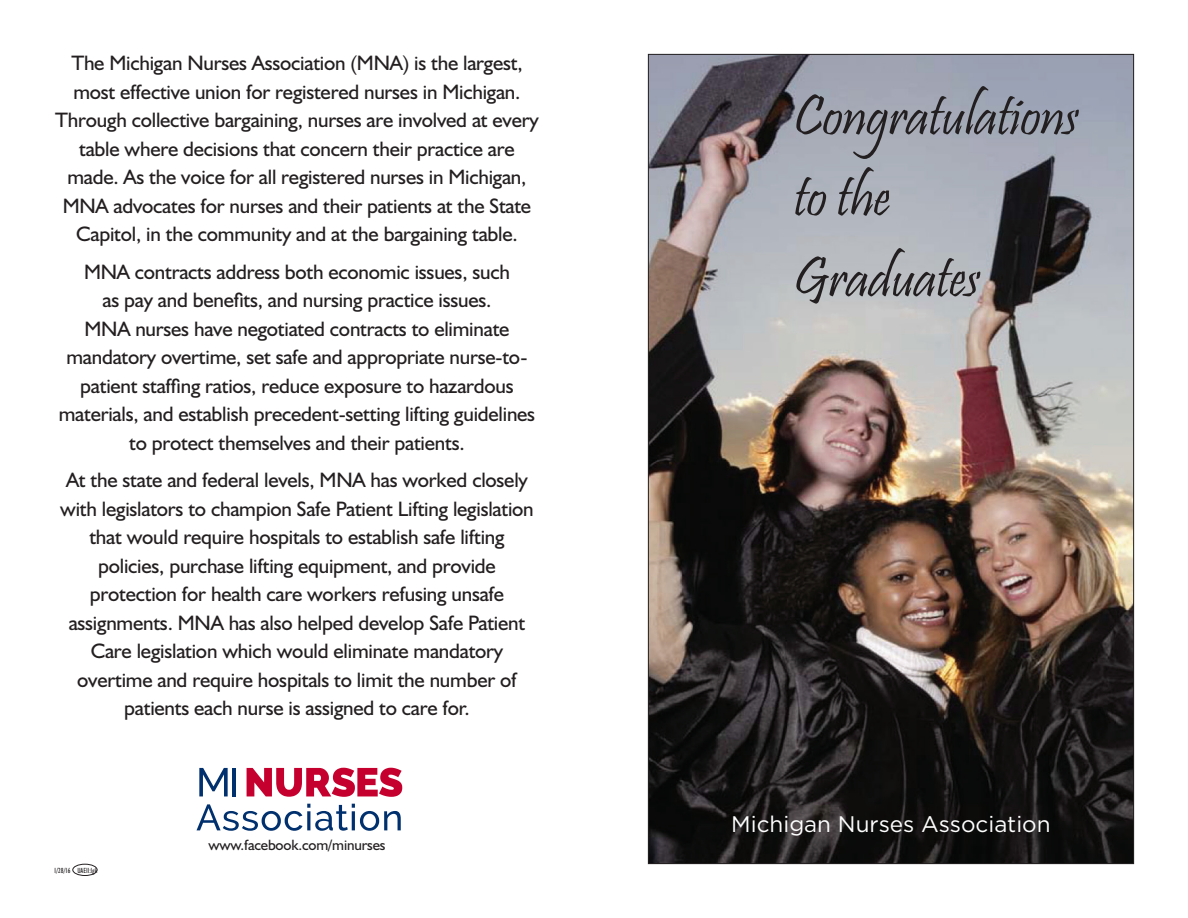
<style>
.page{position:relative;width:1188px;height:918px;background:#fff}
.page>*{position:absolute;margin:0;border:0;box-sizing:border-box;transform-origin:0 0}
.t1{font:58.5px/81px "Pristina";letter-spacing:-.01em;color:#231f20}
.t2{font:22.5px "Gotham";color:#fff}
.t3{font:21px/28.5px "Humanist 521 BT";letter-spacing:-.01em;color:#231f20;text-align:center}
.t4{font:15px "Humanist 521 BT";letter-spacing:-.01em;color:#231f20}
.t5{font:condensed 7.5px "Humanist 521 BT";color:#231f20}
</style>
<div class="page">
<img style="left:650px;top:56px;width:482px;height:806px">
<div style="left:73px;top:864px;width:24px;height:12px;border:1px solid #231f20;border-radius:50%"></div>
<svg style="left:199px;top:768px;width:29px;height:28px"></svg>
<hr style="left:232px;top:768px;width:4px;height:28px;background:#00306d">
<svg style="left:247px;top:768px;width:155px;height:29px"></svg>
<svg style="left:197px;top:804px;width:204px;height:27px"></svg>
<p class="t3" style="left:55px;top:48px;width:485px">The Michigan Nurses Association (MNA) is the largest, most effective union for registered nurses in Michigan.<br>Through collective bargaining, nurses are involved at every table where decisions that concern their practice are made. As the voice for all registered nurses in Michigan, MNA advocates for nurses and their patients at the State Capitol, in the community and at the bargaining table.</p>
<p class="t3" style="left:59px;top:257px;width:478px">MNA contracts address both economic issues, such<br>as pay and benefits, and nursing practice issues.<br>MNA nurses have negotiated contracts to eliminate mandatory overtime, set safe and appropriate nurse-to&shy;patient staffing ratios, reduce exposure to hazardous materials, and establish precedent-setting lifting guidelines to protect themselves and their patients.</p>
<p class="t3" style="left:60px;top:465px;width:475px">At the state and federal levels, MNA has worked closely with legislators to champion Safe Patient Lifting legislation that would require hospitals to establish safe lifting policies, purchase lifting equipment, and provide protection for health care workers refusing unsafe assignments. MNA has also helped develop Safe Patient Care legislation which would eliminate mandatory overtime and require hospitals to limit the number of patients each nurse is assigned to care for.</p>
<p class="t5" style="left:54px;top:866px;width:45px">1/28/16 UAEII:lgk</p>
<p class="t4" style="left:209px;top:836px;width:178px">www.facebook.com/minurses</p>
<p class="t1" style="left:794px;top:81px;width:286px">Congratulations to the<br>Graduates</p>
<p class="t2" style="left:731px;top:810px;width:321px">Michigan Nurses Association</p>
</div>
